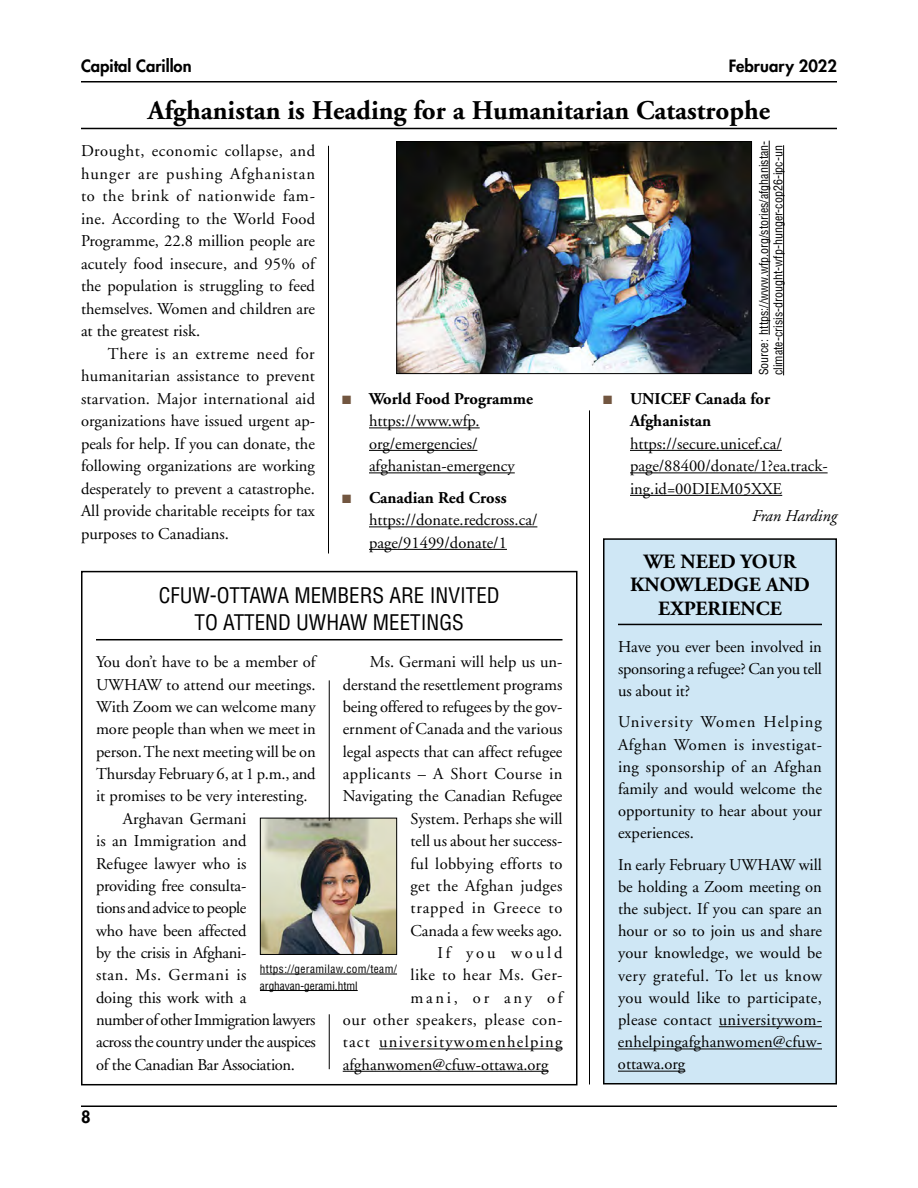
<style>
.page{position:relative;width:918px;height:1188px;background:#fff}
.page>*{position:absolute;margin:0;border:0;box-sizing:border-box;transform-origin:0 0}
.Heading_1{font:700 27px "Adobe Garamond";color:#000}
.Heading_1-2{font:condensed 21px/27px "Helvetica";color:#000;text-align:center}
.Heading_1-3{font:700 20.25px/23.2px "Adobe Garamond";color:#000;text-align:center}
.Body_text{font:16.5px/22.4px "Adobe Garamond";color:#000}
.BNI{font:16.5px/22.2px "Adobe Garamond";color:#000;text-align:justify}
.Body_text-2{font:16.5px/22.4px "Adobe Garamond";letter-spacing:-.02em;color:#000}
.t1{font:800 16.5px "Futura";color:#000}
.Body_text-3{font:16.5px "Adobe Garamond";letter-spacing:.035em;color:#000}
.Body_text-4{font:16.5px "Adobe Garamond";letter-spacing:.075em;color:#000}
.Body_text-5{font:16.5px "Adobe Garamond";letter-spacing:.03em;color:#000}
.Body_text-6{font:16.5px "Adobe Garamond";letter-spacing:.165em;color:#000}
.BNI-2{font:italic 16.5px "Adobe Garamond";color:#000}
.Body_text-7{font:16.5px "Adobe Garamond";letter-spacing:.175em;color:#000}
.BNI-3{font:condensed 12px/14.4px "Helvetica";color:#000}
.Photo_Caption{font:condensed 11.25px/16.5px "Helvetica";letter-spacing:.035em;color:#000}
.s1{color:#725640}
.s2{font-weight:700}
</style>
<div class="page">
<hr style="left:81px;top:1106px;width:756px;height:1px;background:#000">
<hr style="left:81px;top:81px;width:756px;height:1px;background:#000">
<hr style="left:81px;top:128px;width:756px;height:1px;background:#000">
<hr style="left:369px;top:427px;width:111px;height:1px;background:#000">
<hr style="left:369px;top:450px;width:108px;height:1px;background:#000">
<hr style="left:369px;top:472px;width:146px;height:1px;background:#000">
<hr style="left:369px;top:526px;width:168px;height:1px;background:#000">
<hr style="left:369px;top:549px;width:138px;height:1px;background:#000">
<hr style="left:630px;top:450px;width:152px;height:1px;background:#000">
<hr style="left:630px;top:472px;width:198px;height:1px;background:#000">
<hr style="left:630px;top:495px;width:152px;height:1px;background:#000">
<div style="left:604px;top:539px;width:232px;height:545px;background:#cfe7f5"></div>
<hr style="left:618px;top:624px;width:204px;height:1px;background:#000">
<hr style="left:719px;top:1026px;width:103px;height:1px;background:#000">
<hr style="left:618px;top:1049px;width:204px;height:1px;background:#000">
<hr style="left:618px;top:1071px;width:67px;height:1px;background:#000">
<div style="left:603px;top:538px;width:234px;height:546px;border:2px solid #000"></div>
<hr style="left:96px;top:639px;width:466px;height:1px;background:#000">
<hr style="left:379px;top:1049px;width:184px;height:1px;background:#000">
<hr style="left:343px;top:1071px;width:205px;height:1px;background:#000">
<div style="left:81px;top:571px;width:497px;height:514px;border:2px solid #000"></div>
<img style="left:262px;top:820px;width:133px;height:133px">
<div style="left:260px;top:818px;width:137px;height:137px;border:1px solid #000"></div>
<hr style="left:260px;top:974px;width:137px;height:1px;background:#000">
<hr style="left:260px;top:990px;width:98px;height:1px;background:#000">
<hr style="left:328px;top:146px;width:1px;height:408px;background:#000">
<hr style="left:589px;top:410px;width:1px;height:675px;background:#000">
<hr style="left:329px;top:680px;width:1px;height:141px;background:#000">
<hr style="left:329px;top:1014px;width:1px;height:55px;background:#000">
<img style="left:398px;top:143px;width:352px;height:229px">
<div style="left:396px;top:141px;width:356px;height:233px;border:1px solid #000"></div>
<hr style="left:769px;top:141px;width:1px;height:194px;background:#000">
<hr style="left:783px;top:145px;width:1px;height:230px;background:#000">
<p class="t1" style="left:81px;top:55px;width:112px">Capital Carillon</p>
<p class="t1" style="left:729px;top:55px;width:110px">February 2022</p>
<p class="Heading_1" style="left:148px;top:95px;width:624px">Afghanistan is Heading for a Humanitarian Catastrophe</p>
<p class="BNI" style="left:81px;top:140px;width:236px">Drought, economic collapse, and hunger are pushing Afghanistan to the brink of nationwide fam&shy;ine. According to the World Food Programme, 22.8 million people are acutely food insecure, and 95% of the population is struggling to feed themselves. Women and children are at the greatest risk.</p>
<p class="Body_text" style="left:81px;top:343px;width:236px;text-align:justify;text-indent:27px">There is an extreme need for humanitarian assistance to prevent starvation. Major international aid organizations have issued urgent ap&shy;peals for help. If you can donate, the following organizations are working desperately to prevent a catastrophe.<br>All provide charitable receipts for tax purposes to Canadians.</p>
<p class="BNI-3" style="left:756px;top:375px;width:236px;rotate:-90deg">Source: https://www.wfp.org/stories/afghanistan&shy;climate-crisis-drought-wfp-hunger-cop26-ipc-un</p>
<p class="Body_text" style="left:369px;top:388px;width:166px;text-indent:-27px"><span class="s1">■</span> <span class="s2">World Food Programme </span>https://www.wfp. org/emergencies/ afghanistan-emergency</p>
<p class="Body_text" style="left:369px;top:487px;width:170px;text-indent:-27px"><span class="s1">■</span> <span class="s2">Canadian Red Cross </span>https://donate.redcross.ca/ page/91499/donate/1</p>
<p class="Body_text" style="left:630px;top:388px;width:199px;text-indent:-27px"><span class="s1">■</span> <span class="s2">UNICEF Canada for<br>Afghanistan </span>https://secure.unicef.ca/ page/88400/donate/1?ea.track&shy;ing.id=00DIEM05XXE</p>
<p class="BNI-2" style="left:752px;top:507px;width:87px">Fran Harding</p>
<p class="Heading_1-3" style="left:630px;top:550px;width:181px">WE NEED YOUR<br>KNOWLEDGE AND<br>EXPERIENCE</p>
<p class="BNI" style="left:618px;top:636px;width:205px">Have you ever been involved in sponsoring a refugee? Can you tell us about it?</p>
<p class="BNI" style="left:618px;top:712px;width:206px">University Women Helping Afghan Women is investigat&shy;ing sponsorship of an Afghan family and would welcome the opportunity to hear about your experiences.</p>
<p class="BNI" style="left:618px;top:854px;width:206px">In early February UWHAW will be holding a Zoom meeting on the subject. If you can spare an hour or so to join us and share your knowledge, we would be very grateful. To let us know you would like to participate, please contact universitywom&shy;enhelpingafghanwomen@cfuw&shy;ottawa.org</p>
<p class="Heading_1-2" style="left:159px;top:581px;width:342px">CFUW-OTTAWA MEMBERS ARE INVITED<br>TO ATTEND UWHAW MEETINGS</p>
<p class="Body_text" style="left:96px;top:651px;width:221px;text-align:justify">You don’t have to be a member of UWHAW to attend our meetings.<br>With Zoom we can welcome many more people than when we meet in person. The next meeting will be on Thursday February 6, at 1 p.m., and it promises to be very interesting.</p>
<p class="Body_text-2" style="left:96px;top:808px;width:221px;text-indent:27px">Arghavan Germani<br>is an Immigration and<br>Refugee lawyer who is<br>providing free consulta-<br>tions and advice to people<br>who have been affected<br>by the crisis in Afghani-<br>stan. Ms. Germani is<br>doing this work with a<br>number of other Immigration lawyers across the country under the auspices of the Canadian Bar Association.</p>
<p class="Body_text" style="left:343px;top:651px;width:221px;text-align:right">Ms. Germani will help us un&shy;derstand the resettlement programs being offered to refugees by the gov&shy;ernment of Canada and the various legal aspects that can affect refugee applicants – A Short Course in<br>Navigating the Canadian Refugee<br>System. Perhaps she will<br>tell us about her success-<br>ful lobbying efforts to<br>get the Afghan judges<br>trapped in Greece to<br>Canada a few weeks ago.</p>
<p class="Body_text-7" style="left:438px;top:944px;width:126px">If you would</p>
<p class="Body_text-5" style="left:411px;top:966px;width:153px">like to hear Ms. Ger-</p>
<p class="Body_text-6" style="left:411px;top:989px;width:153px">mani, or any of</p>
<p class="Body_text-3" style="left:343px;top:1011px;width:221px">our other speakers, please con-</p>
<p class="Body_text-4" style="left:343px;top:1033px;width:221px">tact universitywomenhelping</p>
<p class="Body_text" style="left:343px;top:1054px;width:207px">afghanwomen@cfuw-ottawa.org</p>
<p class="Photo_Caption" style="left:260px;top:960px;width:139px">https://geramilaw.com/team/ arghavan-gerami.html</p>
<p class="t1" style="left:81px;top:1106px;width:11px">8</p>
</div>
